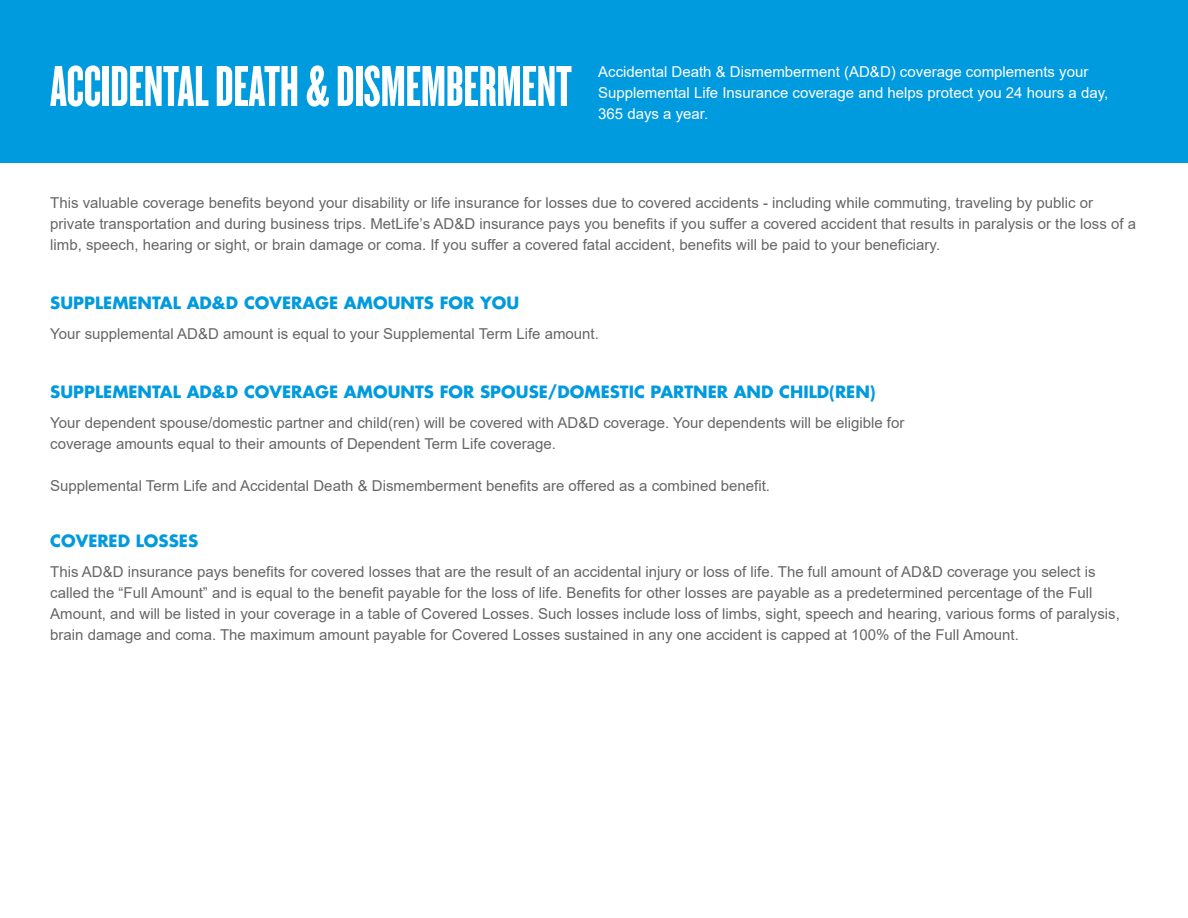
<style>
.page{position:relative;width:1188px;height:918px;background:#fff}
.page>*{position:absolute;margin:0;border:0;box-sizing:border-box;transform-origin:0 0}
.t1{font:60px "Knockout HTF67 Full Bantamwt";color:#fff}
.t2{font:700 16.5px "Futura Std";color:#009ade}
.t3{font:15px/21px "Arial";color:#666}
.t4{font:15px/21px "Arial";color:#fff}
</style>
<div class="page">
<div style="left:0;top:0;width:1188px;height:163px;background:#009ade"></div>
<h1 class="t1" style="left:50px;top:56px;width:523px">ACCIDENTAL DEATH &amp; DISMEMBERMENT</h1>
<p class="t4" style="left:598px;top:61px;width:512px">Accidental Death &amp; Dismemberment (AD&amp;D) coverage complements your<br>Supplemental Life Insurance coverage and helps protect you 24 hours a day,<br>365 days a year.</p>
<p class="t3" style="left:50px;top:193px;width:1087px">This valuable coverage benefits beyond your disability or life insurance for losses due to covered accidents - including while commuting, traveling by public or private transportation and during business trips. MetLife’s AD&amp;D insurance pays you benefits if you suffer a covered accident that results in paralysis or the loss of a limb, speech, hearing or sight, or brain damage or coma. If you suffer a covered fatal accident, benefits will be paid to your beneficiary.</p>
<p class="t2" style="left:50px;top:292px;width:471px">SUPPLEMENTAL AD&amp;D COVERAGE AMOUNTS FOR YOU</p>
<p class="t3" style="left:50px;top:323px;width:550px">Your supplemental AD&amp;D amount is equal to your Supplemental Term Life amount.</p>
<p class="t2" style="left:50px;top:381px;width:827px">SUPPLEMENTAL AD&amp;D COVERAGE AMOUNTS FOR SPOUSE/DOMESTIC PARTNER AND CHILD(REN)</p>
<p class="t3" style="left:50px;top:412px;width:856px">Your dependent spouse/domestic partner and child(ren) will be covered with AD&amp;D coverage. Your dependents will be eligible for coverage amounts equal to their amounts of Dependent Term Life coverage.</p>
<p class="t3" style="left:50px;top:475px;width:721px">Supplemental Term Life and Accidental Death &amp; Dismemberment benefits are offered as a combined benefit.</p>
<p class="t2" style="left:50px;top:530px;width:149px">COVERED LOSSES</p>
<p class="t3" style="left:50px;top:561px;width:1071px">This AD&amp;D insurance pays benefits for covered losses that are the result of an accidental injury or loss of life. The full amount of AD&amp;D coverage you select is called the “Full Amount” and is equal to the benefit payable for the loss of life. Benefits for other losses are payable as a predetermined percentage of the Full Amount, and will be listed in your coverage in a table of Covered Losses. Such losses include loss of limbs, sight, speech and hearing, various forms of paralysis, brain damage and coma. The maximum amount payable for Covered Losses sustained in any one accident is capped at 100% of the Full Amount.</p>
</div>
